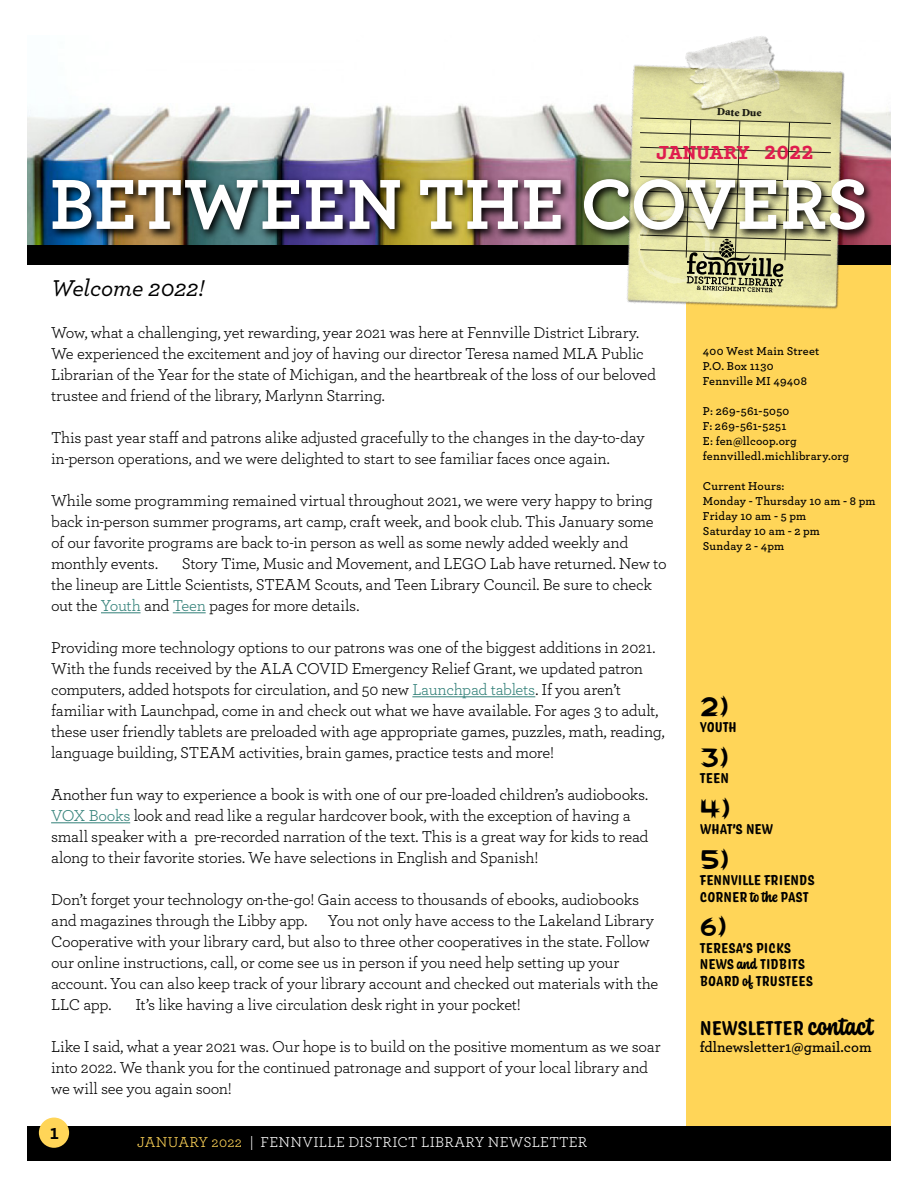
<style>
.page{position:relative;width:918px;height:1188px;background:#fff}
.page>*{position:absolute;margin:0;border:0;box-sizing:border-box;transform-origin:0 0}
.t1{font:700 74.25px "Archer Pro";letter-spacing:.005em;color:#fff}
.t2{font:27px "Abigail";color:#000}
.t3{font:italic 500 24px "Archer Pro";letter-spacing:-.005em;color:#000}
.t4{font:700 22.5px "Courier Prime";letter-spacing:-.02em;color:#df1c4e}
.t5{font:700 21px "Coniferous";color:#000}
.t6{font:700 21px "Archer Pro";color:#000}
.t7{font:16.5px/21px "Archer Pro";letter-spacing:-.02em;color:#000}
.t8{font:700 15px/16.5px "Coniferous";color:#000}
.t9{font:15px "Archer Pro";letter-spacing:.015em;color:#fff}
.t10{font:600 15px "Archer Pro";color:#000}
.t11{font:600 12px/15px "Archer Pro";letter-spacing:.02em;color:#000}
.t12{font:900 10.8px "Minion Std";color:#000;scale:1.04 1}
.s1{color:#328078}
.s2{color:#ffd558}
.s3{font-size:25.5px}
</style>
<div class="page">
<div style="left:687px;top:27px;width:204px;height:1134px;background:#ffd558"></div>
<div style="left:27px;top:1126px;width:864px;height:35px;background:#000"></div>
<div style="left:39px;top:1118px;width:30px;height:30px;background:#ffd558;border-radius:50%"></div>
<div style="left:27px;top:0;width:864px;height:264px;background:#fff"></div>
<img style="left:27px;top:104px;width:864px;height:141px">
<div style="left:27px;top:245px;width:864px;height:20px;background:#000"></div>
<img style="left:605px;top:36px;width:271px;height:278px">
<img style="left:48px;top:175px;width:827px;height:66px">
<svg style="left:636px;top:118px;width:195px;height:181px;background:#b7b685"></svg>
<hr style="left:101px;top:612px;width:40px;height:1px;background:#328078">
<hr style="left:173px;top:612px;width:33px;height:1px;background:#328078">
<hr style="left:412px;top:696px;width:123px;height:1px;background:#328078">
<hr style="left:51px;top:822px;width:79px;height:1px;background:#328078">
<p class="t12" style="left:717px;top:106px;width:44px;rotate:2deg">Date Due</p>
<h3 class="t4" style="left:656px;top:139px;width:160px">JANUARY 2022</h3>
<h1 class="t1" style="left:50px;top:146px;width:820px">BETWEEN THE COVERS</h1>
<h3 class="t3" style="left:51px;top:271px;width:155px">Welcome 2022!</h3>
<p class="t7" style="left:51px;top:321px;width:607px">Wow, what a challenging, yet rewarding, year 2021 was here at Fennville District Library.<br>We experienced the excitement and joy of having our director Teresa named MLA Public Librarian of the Year for the state of Michigan, and the heartbreak of the loss of our beloved trustee and friend of the library, Marlynn Starring.</p>
<p class="t7" style="left:51px;top:426px;width:595px">This past year staff and patrons alike adjusted gracefully to the changes in the day-to-day in-person operations, and we were delighted to start to see familiar faces once again.</p>
<p class="t7" style="left:51px;top:489px;width:604px">While some programming remained virtual throughout 2021, we were very happy to bring back in-person summer programs, art camp, craft week, and book club. This January some of our favorite programs are back to-in person as well as some newly added weekly and monthly events.</p>
<p class="t7" style="left:51px;top:552px;width:617px;text-indent:131px">Story Time, Music and Movement, and LEGO Lab have returned. New to the lineup are Little Scientists, STEAM Scouts, and Teen Library Council. Be sure to check out the <span class="s1">Youth</span> and <span class="s1">Teen</span> pages for more details.</p>
<p class="t7" style="left:51px;top:636px;width:615px">Providing more technology options to our patrons was one of the biggest additions in 2021.<br>With the funds received by the ALA COVID Emergency Relief Grant, we updated patron computers, added hotspots for circulation, and 50 new <span class="s1">Launchpad tablets</span>. If you aren’t familiar with Launchpad, come in and check out what we have available. For ages 3 to adult, these user friendly tablets are preloaded with age appropriate games, puzzles, math, reading, language building, STEAM activities, brain games, practice tests and more!</p>
<p class="t7" style="left:51px;top:783px;width:599px">Another fun way to experience a book is with one of our pre-loaded children’s audiobooks.<br><span class="s1">VOX Books</span> look and read like a regular hardcover book, with the exception of having a small speaker with a pre-recorded narration of the text. This is a great way for kids to read along to their favorite stories. We have selections in English and Spanish!</p>
<p class="t7" style="left:51px;top:888px;width:609px">Don’t forget your technology on-the-go! Gain access to thousands of ebooks, audiobooks and magazines through the Libby app. You not only have access to the Lakeland Library Cooperative with your library card, but also to three other cooperatives in the state. Follow our online instructions, call, or come see us in person if you need help setting up your account. You can also keep track of your library account and checked out materials with the LLC app.</p>
<p class="t7" style="left:135px;top:993px;width:387px">It’s like having a live circulation desk right in your pocket!</p>
<p class="t7" style="left:51px;top:1035px;width:611px">Like I said, what a year 2021 was. Our hope is to build on the positive momentum as we soar into 2022. We thank you for the continued patronage and support of your local library and we will see you again soon!</p>
<p class="t6" style="left:50px;top:1115px;width:11px">1</p>
<p class="t9" style="left:137px;top:1132px;width:452px"><span class="s2">JANUARY 2022</span> | FENNVILLE DISTRICT LIBRARY NEWSLETTER</p>
<p class="t11" style="left:703px;top:342px;width:118px">400 West Main Street<br>P.O. Box 1130<br>Fennville MI 49408</p>
<p class="t11" style="left:703px;top:402px;width:148px">P: 269-561-5050<br>F: 269-561-5251<br>E: fen@llcoop.org fennvilledl.michlibrary.org</p>
<p class="t11" style="left:703px;top:477px;width:174px">Current Hours:<br>Monday - Thursday 10 am - 8 pm<br>Friday 10 am - 5 pm<br>Saturday 10 am - 2 pm<br>Sunday 2 - 4pm</p>
<h2 class="t2" style="left:700px;top:692px;width:30px">2)</h2>
<p class="t8" style="left:700px;top:718px;width:39px">YOUTH</p>
<h2 class="t2" style="left:700px;top:743px;width:30px">3)</h2>
<p class="t8" style="left:700px;top:769px;width:31px">TEEN</p>
<h2 class="t2" style="left:700px;top:794px;width:32px">4)</h2>
<p class="t8" style="left:700px;top:820px;width:75px">WHAT’S NEW</p>
<h2 class="t2" style="left:700px;top:845px;width:31px">5)</h2>
<p class="t8" style="left:700px;top:871px;width:117px">FENNVILLE FRIENDS<br>CORNER to the PAST</p>
<h2 class="t2" style="left:700px;top:912px;width:28px">6)</h2>
<p class="t8" style="left:700px;top:939px;width:115px">TERESA’S PICKS<br>NEWS and TIDBITS<br>BOARD of TRUSTEES</p>
<p class="t5" style="left:700px;top:1014px;width:175px">NEWSLETTER <span class="s3">contact</span></p>
<p class="t10" style="left:700px;top:1036px;width:173px">fdlnewsletter1@gmail.com</p>
</div>
